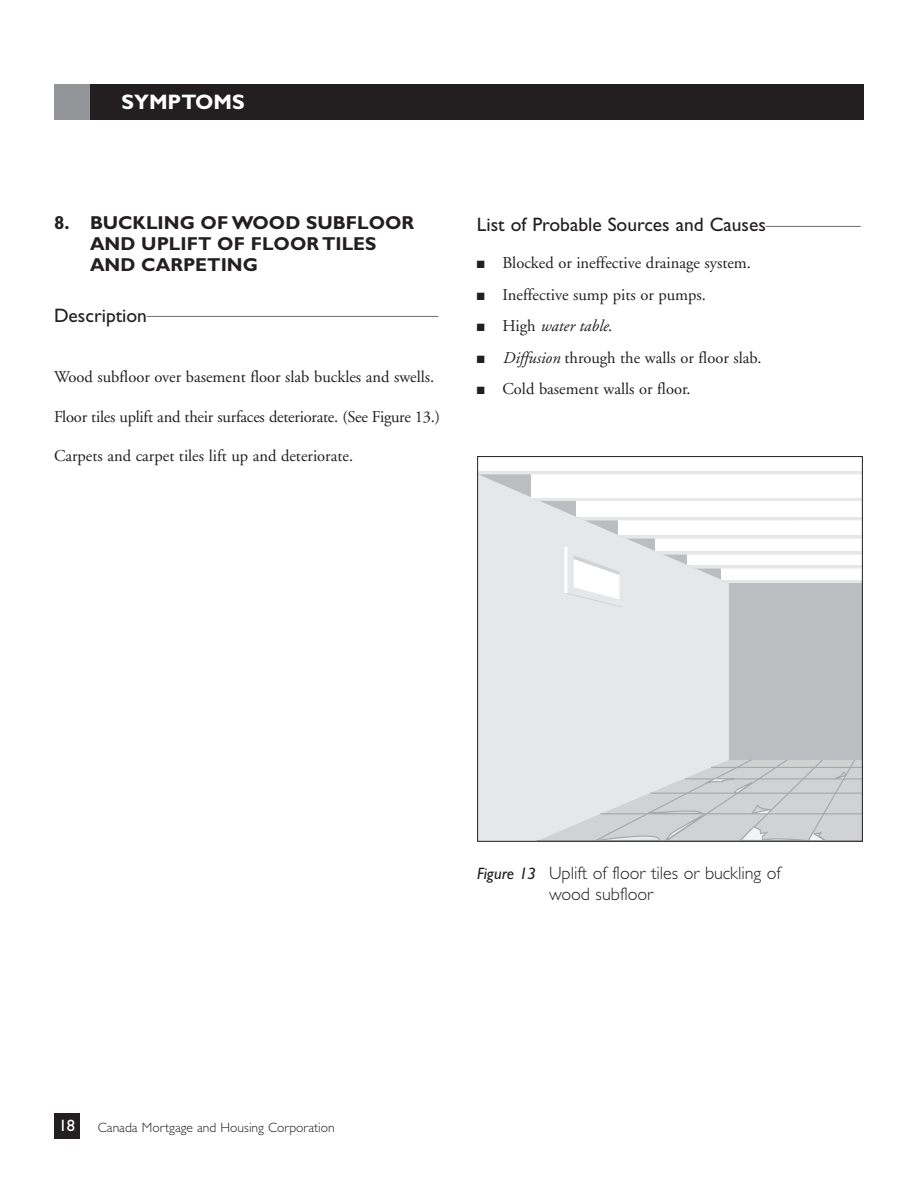
<style>
.page{position:relative;width:918px;height:1188px;background:#fff}
.page>*{position:absolute;margin:0;border:0;box-sizing:border-box;transform-origin:0 0}
.t1{font:700 21px "Gill Sans Std";color:#fff}
.t2{font:19.5px "Gill Sans Std";color:#231f20}
.t3{font:700 18.75px/21px "Gill Sans Std";color:#231f20}
.t4{font:300 18px/21px "Gill Sans Std";color:#231f20}
.t5{font:16.5px "Adobe Garamond";color:#231f20}
.t6{font:italic 16.5px "Adobe Garamond";color:#231f20}
.t7{font:16.5px "Gill Sans Std";color:#fff}
.t8{font:300 13.5px "Gill Sans Std";color:#231f20}
.t9{font:12.6px "Gill Sans Std";color:#231f20}
.s1{font-size:19.5px}
.s2{font-style:normal}
.s3{font-style:italic}
.s4{font-weight:400;font-style:italic;font-size:16.5px}
</style>
<div class="page">
<div style="left:54px;top:84px;width:810px;height:36px;background:#231f20"></div>
<div style="left:54px;top:1113px;width:26px;height:25px;background:#231f20"></div>
<div style="left:54px;top:84px;width:36px;height:36px;background:#939598"></div>
<svg style="left:479px;top:471px;width:382px;height:369px"></svg>
<div style="left:477px;top:456px;width:386px;height:386px;border:1px solid #231f20"></div>
<p class="t1" style="left:122px;top:95px;width:125px">SYMPTOMS</p>
<p class="t3" style="left:90px;top:214px;width:326px;text-indent:-36px">8. BUCKLING OF WOOD SUBFLOOR<br>AND UPLIFT OF FLOOR TILES<br>AND CARPETING</p>
<p class="t9" style="left:54px;top:306px;width:386px"><span class="s1">Description</span>______________________________________________</p>
<p class="t5" style="left:54px;top:370px;width:382px">Wood subfloor over basement floor slab buckles and swells.</p>
<p class="t5" style="left:54px;top:410px;width:388px">Floor tiles uplift and their surfaces deteriorate. (See Figure 13.)</p>
<p class="t5" style="left:54px;top:449px;width:301px">Carpets and carpet tiles lift up and deteriorate.</p>
<p class="t2" style="left:477px;top:218px;width:385px">List of Probable Sources and Causes<sup>_______________</sup></p>
<p class="t5" style="left:477px;top:256px;width:276px">■ Blocked or ineffective drainage system.</p>
<p class="t5" style="left:477px;top:288px;width:231px">■ Ineffective sump pits or pumps.</p>
<p class="t6" style="left:477px;top:319px;width:137px">■ <span class="s2">High</span> water table<span class="s2">.</span></p>
<p class="t5" style="left:477px;top:351px;width:286px">■ <span class="s3">Diffusion</span> through the walls or floor slab.</p>
<p class="t5" style="left:477px;top:383px;width:215px">■ Cold basement walls or floor.</p>
<p class="t7" style="left:59px;top:1120px;width:18px">18</p>
<p class="t8" style="left:98px;top:1123px;width:238px">Canada Mortgage and Housing Corporation</p>
<p class="t4" style="left:549px;top:864px;width:233px;text-indent:-72px"><span class="s4">Figure 13</span> Uplift of floor tiles or buckling of wood subfloor</p>
</div>
